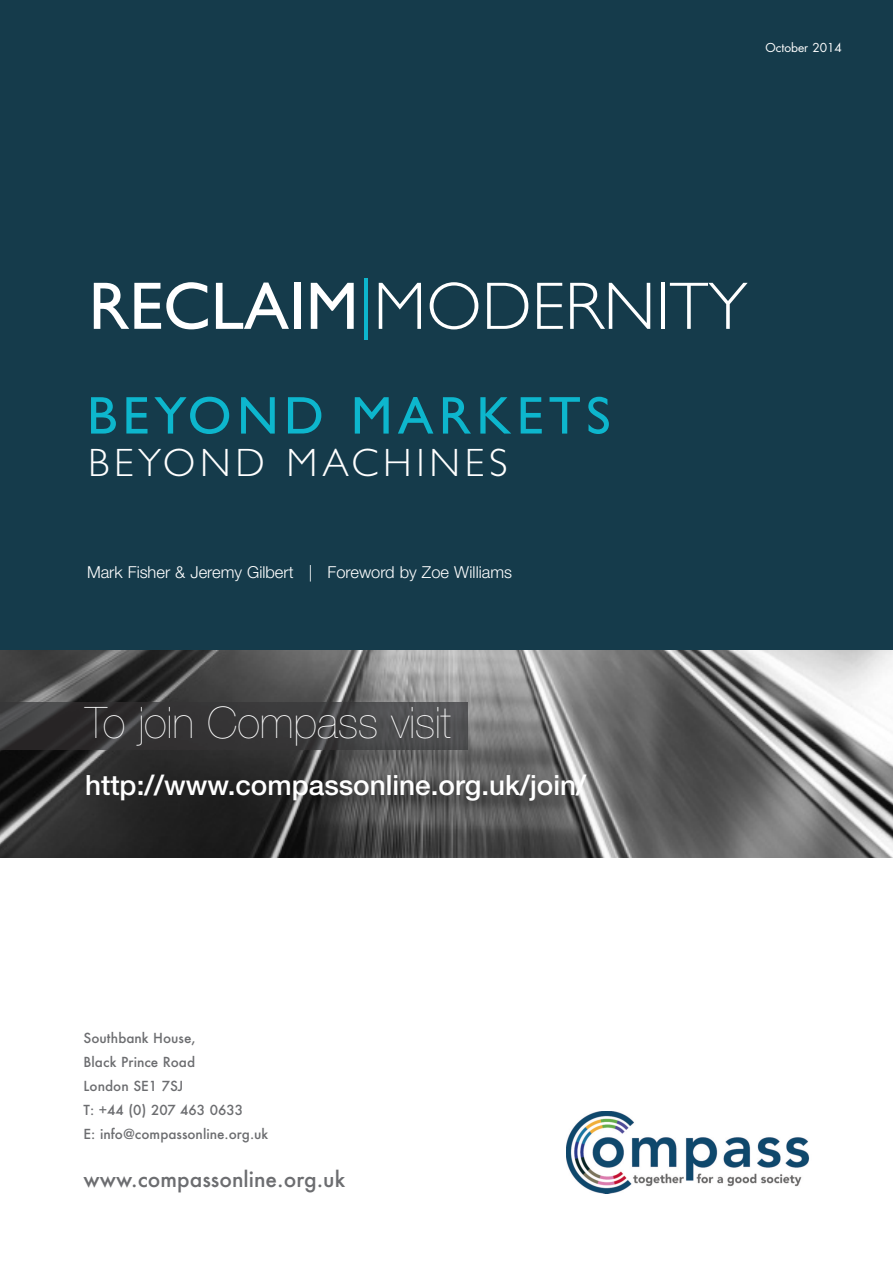
<style>
.page{position:relative;width:893px;height:1263px;background:#fff}
.page>*{position:absolute;margin:0;border:0;box-sizing:border-box;transform-origin:0 0}
.t1{font:300 67.5px "Gill Sans";color:#fff}
.t2{font:53.4px "Gill Sans";letter-spacing:.1em;color:#0db6cd}
.t3{font:200 43.5px "Helvetica Neue";color:#fff}
.t4{font:300 39.75px "Gill Sans";letter-spacing:.12em;color:#fff}
.t5{font:500 27.9px "Helvetica Neue";color:#fff}
.t6{font:500 21px "Futura";color:#6c6d70}
.t7{font:300 16.5px "Helvetica Neue";color:#fff}
.t8{font:500 13.5px/24px "Futura";color:#6c6d70}
.t9{font:12px "Futura";color:#fff}
.s1{font-weight:400}
.s2{color:#0db6cd}
</style>
<div class="page">
<img style="left:0;top:650px;width:893px;height:207px">
<div style="left:0;top:0;width:893px;height:650px;background:#153b4b"></div>
<img style="left:566px;top:1112px;width:244px;height:81px">
<img style="left:0;top:702px;width:468px;height:48px">
<p class="t9" style="left:765px;top:43px;width:78px">October 2014</p>
<h1 class="t1" style="left:89px;top:266px;width:661px"><span class="s1">RECLAIM</span><span class="s2">|</span>MODERNITY</h1>
<h2 class="t2" style="left:87px;top:384px;width:525px">BEYOND MARKETS</h2>
<h3 class="t4" style="left:88px;top:439px;width:421px">BEYOND MACHINES</h3>
<p class="t7" style="left:87px;top:566px;width:426px">Mark Fisher &amp; Jeremy Gilbert | Foreword by Zoe Williams</p>
<h3 class="t3" style="left:85px;top:707px;width:368px">To join Compass visit</h3>
<h3 class="t5" style="left:85px;top:775px;width:502px">http://www.compassonline.org.uk/join/</h3>
<p class="t8" style="left:84px;top:1026px;width:186px">Southbank House,<br>Black Prince Road<br>London SE1 7SJ<br>T: +44 (0) 207 463 0633<br>E: info@compassonline.org.uk</p>
<h3 class="t6" style="left:84px;top:1167px;width:263px">www.compassonline.org.uk</h3>
</div>
